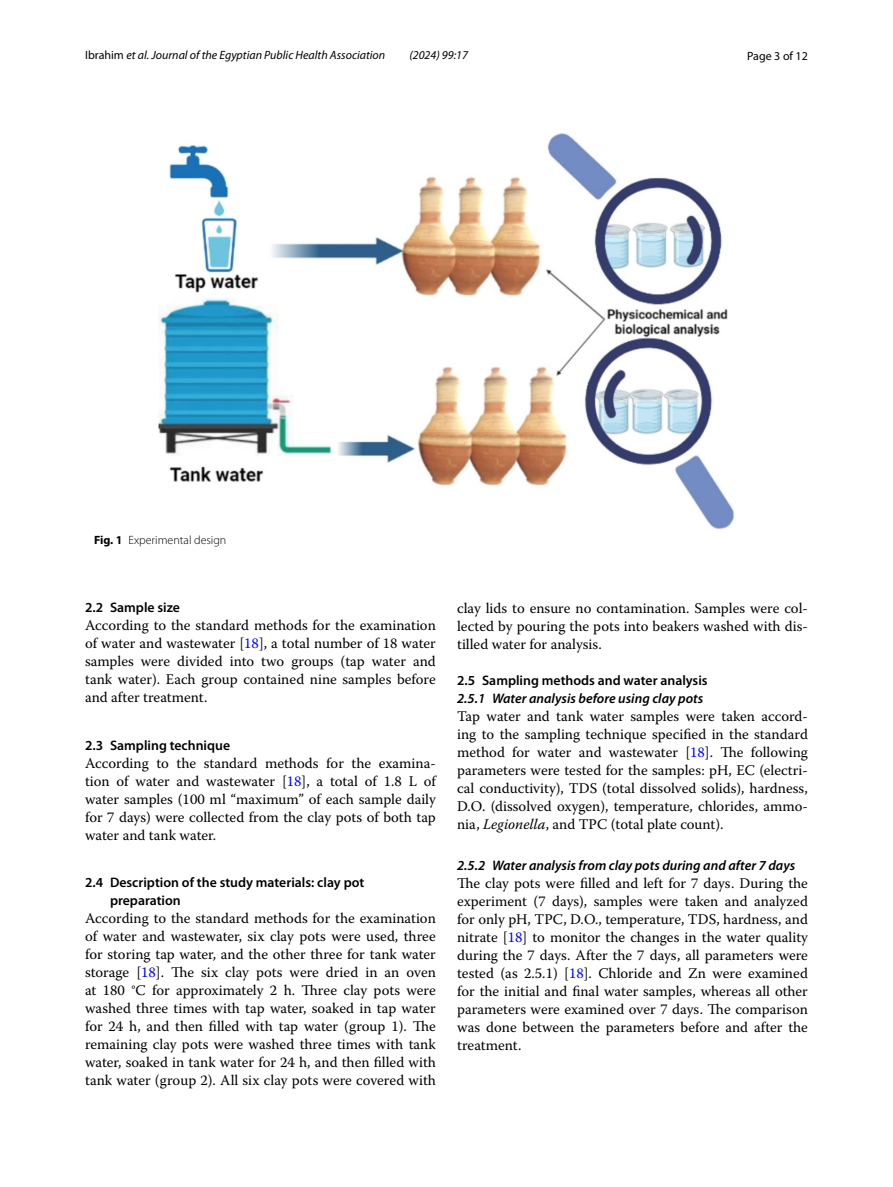
<style>
.page{position:relative;width:893px;height:1187px;background:#fff}
.page>*{position:absolute;margin:0;border:0;box-sizing:border-box;transform-origin:0 0}
.t1{font:14.7px/18px "Warnock Pro";color:#000;text-align:justify}
.t2{font:600 13.8px/18px "Myriad Pro";color:#000}
.t3{font:italic 600 13.8px "Myriad Pro";color:#000}
.t4{font:italic 12px "Myriad Pro";color:#000}
.t5{font:300 12px "Myriad Pro";color:#000}
.t6{font:12px "Myriad Pro";color:#000}
.s1{font-style:normal}
.s2{font-weight:700}
.s3{color:#00f}
.s4{font-style:italic}
</style>
<div class="page">
<img style="left:159px;top:133px;width:575px;height:396px">
<p class="t4" style="left:85px;top:48px;width:302px"><span class="s1">Ibrahim</span> et al. Journal of the Egyptian Public Health Association</p>
<p class="t4" style="left:409px;top:48px;width:60px">(2024) 99:17</p>
<p class="t6" style="left:747px;top:48px;width:62px">Page 3 of 12</p>
<p class="t5" style="left:94px;top:533px;width:134px"><span class="s2">Fig. 1</span> Experimental design</p>
<p class="t2" style="left:85px;top:598px;width:97px">2.2 Sample size</p>
<p class="t1" style="left:85px;top:616px;width:352px">According to the standard methods for the examination of water and wastewater [<span class="s3">18</span>], a total number of 18 water samples were divided into two groups (tap water and tank water). Each group contained nine samples before and after treatment.</p>
<p class="t2" style="left:85px;top:735px;width:147px">2.3 Sampling technique</p>
<p class="t1" style="left:85px;top:753px;width:352px">According to the standard methods for the examina&shy;tion of water and wastewater [<span class="s3">18</span>], a total of 1.8 L of water samples (100 ml “maximum” of each sample daily for 7 days) were collected from the clay pots of both tap water and tank water.</p>
<p class="t2" style="left:110px;top:873px;width:256px;text-indent:-25px">2.4 Description of the study materials: clay pot preparation</p>
<p class="t1" style="left:85px;top:909px;width:352px">According to the standard methods for the examination of water and wastewater, six clay pots were used, three for storing tap water, and the other three for tank water storage [<span class="s3">18</span>]. The six clay pots were dried in an oven at 180 °C for approximately 2 h. Three clay pots were washed three times with tap water, soaked in tap water for 24 h, and then filled with tap water (group 1). The remaining clay pots were washed three times with tank water, soaked in tank water for 24 h, and then filled with tank water (group 2). All six clay pots were covered with</p>
<p class="t1" style="left:457px;top:598px;width:352px">clay lids to ensure no contamination. Samples were col&shy;lected by pouring the pots into beakers washed with dis&shy;tilled water for analysis.</p>
<p class="t2" style="left:457px;top:670px;width:252px">2.5 Sampling methods and water analysis</p>
<p class="t3" style="left:457px;top:689px;width:248px">2.5.1 Water analysis before using clay pots</p>
<p class="t1" style="left:457px;top:706px;width:352px">Tap water and tank water samples were taken accord&shy;ing to the sampling technique specified in the standard method for water and wastewater [<span class="s3">18</span>]. The following parameters were tested for the samples: pH, EC (electri&shy;cal conductivity), TDS (total dissolved solids), hardness, D.O. (dissolved oxygen), temperature, chlorides, ammo&shy;nia, <span class="s4">Legionella</span>, and TPC (total plate count).</p>
<p class="t3" style="left:457px;top:856px;width:340px">2.5.2 Water analysis from clay pots during and after 7 days</p>
<p class="t1" style="left:457px;top:874px;width:352px">The clay pots were filled and left for 7 days. During the experiment (7 days), samples were taken and analyzed for only pH, TPC, D.O., temperature, TDS, hardness, and nitrate [<span class="s3">18</span>] to monitor the changes in the water quality during the 7 days. After the 7 days, all parameters were tested (as 2.5.1) [<span class="s3">18</span>]. Chloride and Zn were examined for the initial and final water samples, whereas all other parameters were examined over 7 days. The comparison was done between the parameters before and after the treatment.</p>
</div>
